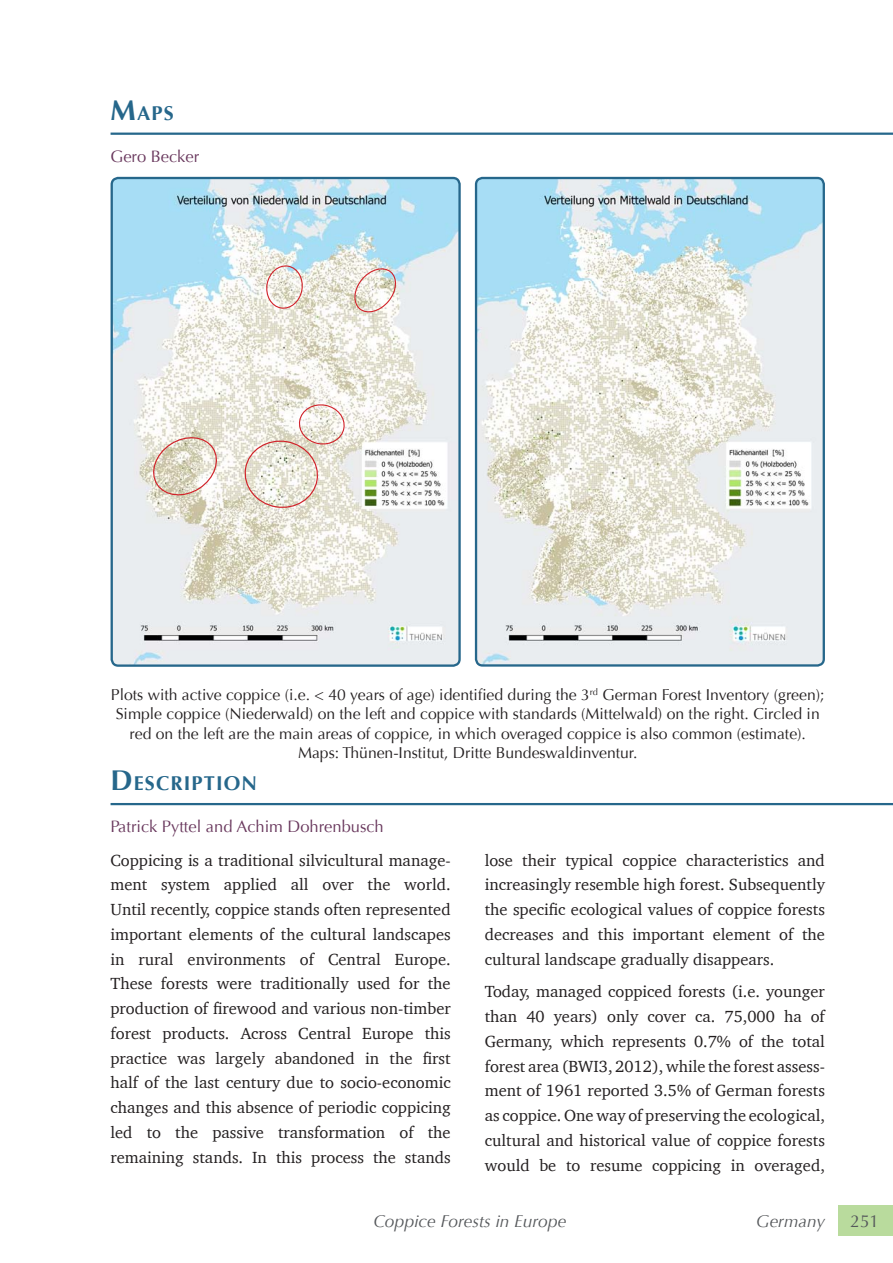
<style>
.page{position:relative;width:893px;height:1263px;background:#fff}
.page>*{position:absolute;margin:0;border:0;box-sizing:border-box;transform-origin:0 0}
.t1{font:700 19.95px "Optima";letter-spacing:.055em;color:#26678b}
.t2{font:italic 17.25px "Optima";color:#55585b}
.t3{font:17.25px "Optima";color:#55585b}
.t4{font:16.5px/24.8px "Charter";color:#231f20;text-align:justify}
.t5{font:16.5px "Optima";color:#69385d}
.t6{font:15.75px/19.5px "Optima";color:#231f20;text-align:center}
.s1{font-size:28.5px}
.s2{font-family:"Optima";color:#69385d}
</style>
<div class="page">
<hr style="left:111px;top:803px;width:782px;height:2px;background:#26678b">
<hr style="left:111px;top:133px;width:782px;height:2px;background:#26678b">
<img style="left:478px;top:180px;width:344px;height:484px">
<div style="left:475px;top:177px;width:350px;height:490px;border:2px solid #26678b;border-radius:7px"></div>
<img style="left:114px;top:180px;width:344px;height:484px">
<div style="left:111px;top:177px;width:350px;height:490px;border:2px solid #26678b;border-radius:7px"></div>
<svg style="left:149px;top:434px;width:72px;height:64px"></svg>
<svg style="left:241px;top:402px;width:105px;height:110px"></svg>
<svg style="left:264px;top:263px;width:40px;height:48px"></svg>
<svg style="left:352px;top:264px;width:46px;height:52px"></svg>
<div style="left:839px;top:1205px;width:54px;height:31px;background:#b9db9d"></div>
<p class="t1" style="left:111px;top:101px;width:65px"><span class="s1">M</span>APS</p>
<p class="t5" style="left:111px;top:147px;width:90px">Gero Becker</p>
<p class="t6" style="left:111px;top:685px;width:715px">Plots with active coppice (i.e. &lt; 40 years of age) identified during the 3<sup>rd</sup> German Forest Inventory (green); Simple coppice (Niederwald) on the left and coppice with standards (Mittelwald) on the right. Circled in red on the left are the main areas of coppice, in which overaged coppice is also common (estimate).<br>Maps: Thünen-Institut, Dritte Bundeswaldinventur.</p>
<p class="t1" style="left:111px;top:772px;width:148px"><span class="s1">D</span> ESCRIPTION</p>
<p class="t4" style="left:111px;top:810px;width:342px;line-height:33.2px"><span class="s2">Patrick Pyttel and Achim Dohrenbusch<br></span>Coppicing is a traditional silvicultural manage-</p>
<p class="t4" style="left:111px;top:872px;width:342px">ment system applied all over the world.<br>Until recently, coppice stands often represented important elements of the cultural landscapes in rural environments of Central Europe.<br>These forests were traditionally used for the production of firewood and various non-timber forest products. Across Central Europe this practice was largely abandoned in the first half of the last century due to socio-economic changes and this absence of periodic coppicing led to the passive transformation of the remaining stands. In this process the stands</p>
<p class="t4" style="left:485px;top:847px;width:342px">lose their typical coppice characteristics and increasingly resemble high forest. Subsequently the specific ecological values of coppice forests decreases and this important element of the cultural landscape gradually disappears.</p>
<p class="t4" style="left:485px;top:979px;width:342px">Today, managed coppiced forests (i.e. younger than 40 years) only cover ca. 75,000 ha of Germany, which represents 0.7% of the total forest area (BWI3, 2012), while the forest assess&shy;ment of 1961 reported 3.5% of German forests as coppice. One way of preserving the ecological, cultural and historical value of coppice forests would be to resume coppicing in overaged,</p>
<p class="t2" style="left:373px;top:1211px;width:194px">Coppice Forests in Europe</p>
<p class="t2" style="left:756px;top:1211px;width:70px">Germany</p>
<p class="t3" style="left:850px;top:1211px;width:30px">251</p>
</div>
